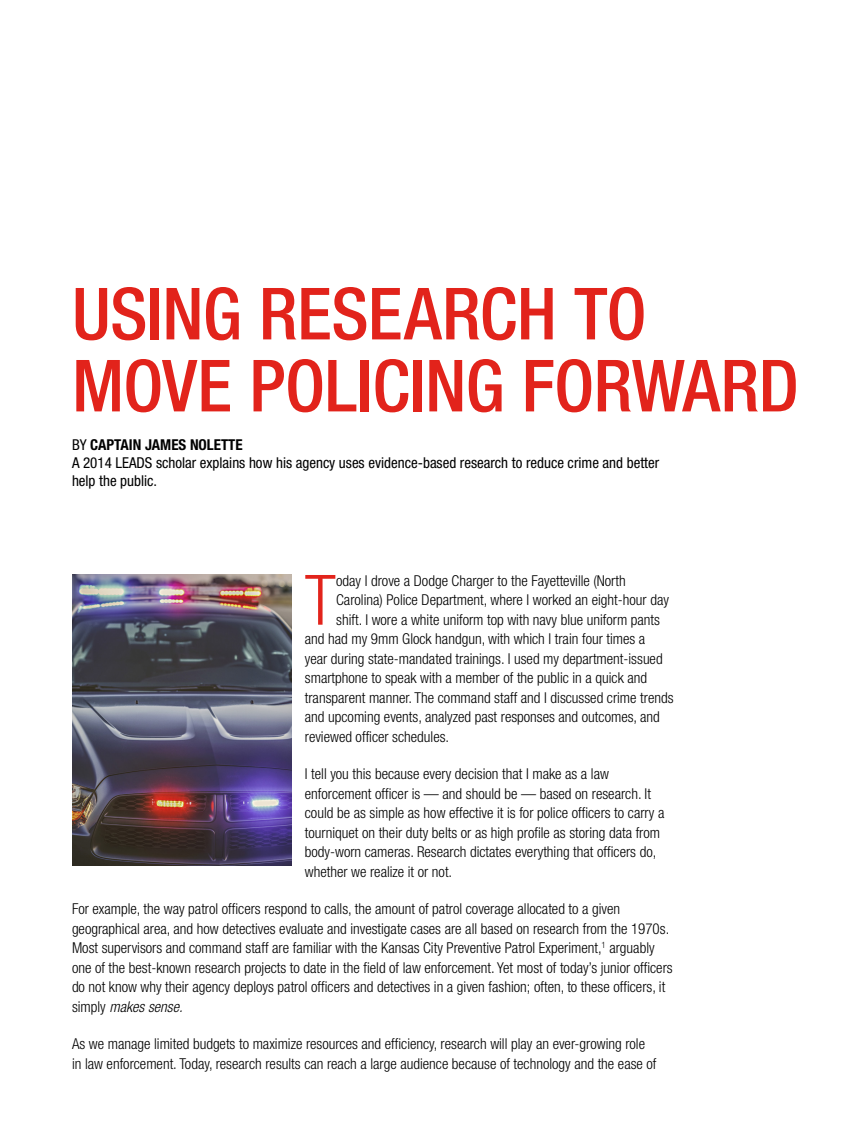
<style>
.page{position:relative;width:864px;height:1134px;background:#fff}
.page>*{position:absolute;margin:0;border:0;box-sizing:border-box;transform-origin:0 0}
.t1{font:500 condensed 72px/72px "Helvetica Neue LT Std";letter-spacing:-.01em;color:#e2231b}
.Body_DropCap{font:300 condensed 69.6px "Helvetica Neue LT Std";color:#e2231b}
.Body_DropCap-2{font:300 condensed 15px/19.5px "Helvetica Neue LT Std";color:#000}
.Author{font:condensed 15px/18px "Helvetica Neue LT Std";color:#000}
.Author-2{font:700 condensed 15px "Helvetica Neue LT Std";color:#000}
.s1{font-weight:400}
.s2{font-style:italic}
</style>
<div class="page">
<img style="left:72px;top:575px;width:219px;height:290px">
<h1 class="t1" style="left:72px;top:277px;width:728px">USING RESEARCH TO<br>MOVE POLICING FORWARD</h1>
<p class="Author-2" style="left:72px;top:436px;width:172px"><span class="s1">BY</span> CAPTAIN JAMES NOLETTE</p>
<p class="Author" style="left:72px;top:454px;width:589px">A 2014 LEADS scholar explains how his agency uses evidence-based research to reduce crime and better help the public.</p>
<p class="Body_DropCap" style="left:305px;top:560px;width:32px">T</p>
<p class="Body_DropCap-2" style="left:336px;top:571px;width:291px">oday I drove a Dodge Charger to the Fayetteville (North</p>
<p class="Body_DropCap-2" style="left:336px;top:590px;width:334px">Carolina) Police Department, where I worked an eight-hour day</p>
<p class="Body_DropCap-2" style="left:336px;top:610px;width:325px">shift. I wore a white uniform top with navy blue uniform pants</p>
<p class="Body_DropCap-2" style="left:305px;top:629px;width:342px">and had my 9mm Glock handgun, with which I train four times a</p>
<p class="Body_DropCap-2" style="left:305px;top:649px;width:359px">year during state-mandated trainings. I used my department-issued</p>
<p class="Body_DropCap-2" style="left:305px;top:668px;width:344px">smartphone to speak with a member of the public in a quick and</p>
<p class="Body_DropCap-2" style="left:305px;top:688px;width:370px">transparent manner. The command staff and I discussed crime trends</p>
<p class="Body_DropCap-2" style="left:305px;top:707px;width:357px">and upcoming events, analyzed past responses and outcomes, and</p>
<p class="Body_DropCap-2" style="left:305px;top:727px;width:146px">reviewed officer schedules.</p>
<p class="Body_DropCap-2" style="left:305px;top:764px;width:361px">I tell you this because every decision that I make as a law enforcement officer is — and should be — based on research. It could be as simple as how effective it is for police officers to carry a tourniquet on their duty belts or as high profile as storing data from body-worn cameras. Research dictates everything that officers do, whether we realize it or not.</p>
<p class="Body_DropCap-2" style="left:72px;top:899px;width:602px">For example, the way patrol officers respond to calls, the amount of patrol coverage allocated to a given geographical area, and how detectives evaluate and investigate cases are all based on research from the 1970s.<br>Most supervisors and command staff are familiar with the Kansas City Preventive Patrol Experiment,<sup>1</sup> arguably one of the best-known research projects to date in the field of law enforcement. Yet most of today’s junior officers do not know why their agency deploys patrol officers and detectives in a given fashion; often, to these officers, it simply <span class="s2">makes sense.</span></p>
<p class="Body_DropCap-2" style="left:72px;top:1034px;width:586px">As we manage limited budgets to maximize resources and efficiency, research will play an ever-growing role in law enforcement. Today, research results can reach a large audience because of technology and the ease of</p>
</div>
